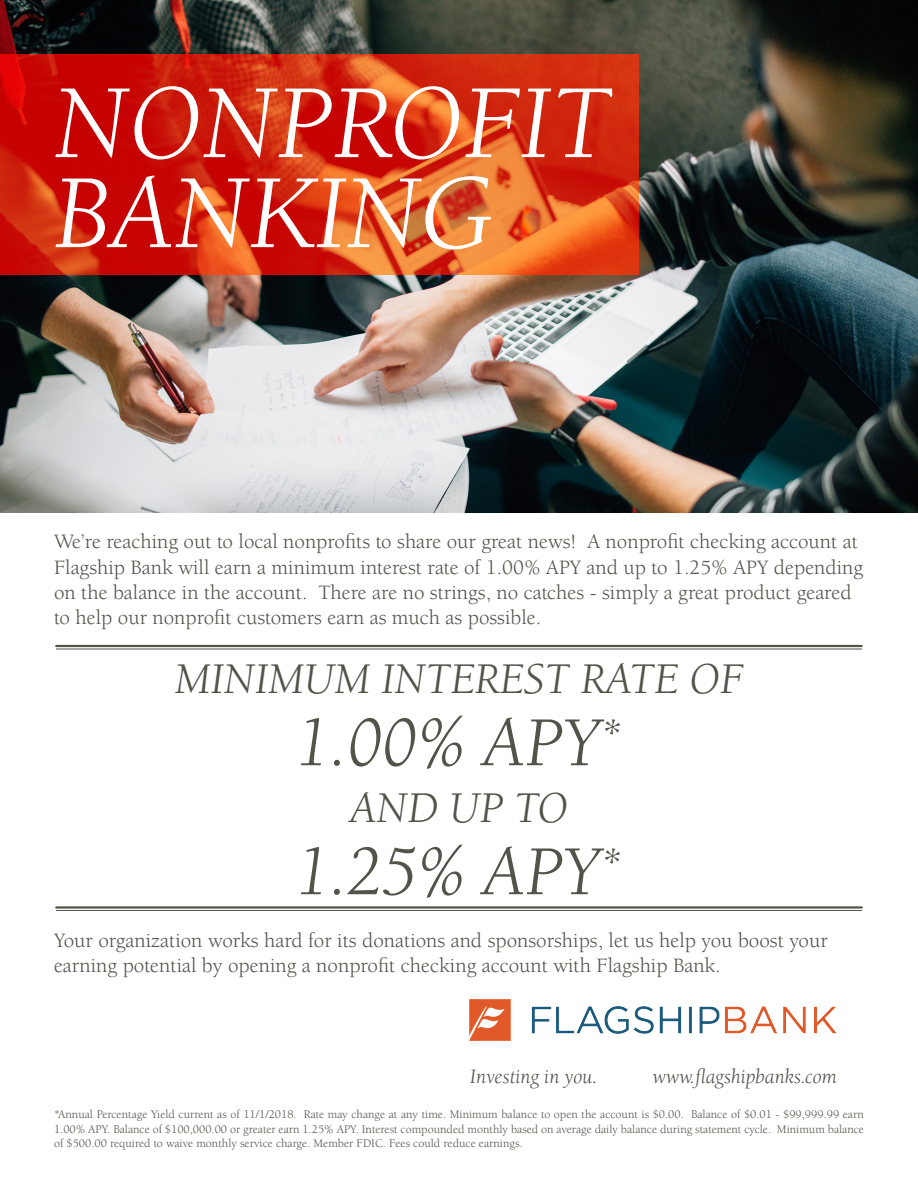
<style>
.page{position:relative;width:918px;height:1188px;background:#fff}
.page>*{position:absolute;margin:0;border:0;box-sizing:border-box;transform-origin:0 0}
.t1{font:italic 108px "Berkeley Std";color:#fff}
.t2{font:italic 72px "Berkeley Std";color:#525349}
.t3{font:italic 45px "Berkeley Std";color:#525349}
.t4{font:21px/25.2px "Berkeley Std";color:#525349}
.t5{font:italic 21px "Berkeley Std";color:#525349}
.t6{font:12px/14.4px "Berkeley Std";color:#525349;text-align:justify}
</style>
<div class="page">
<img style="left:0;top:0;width:918px;height:513px">
<svg style="left:0;top:54px;width:638px;height:220px"></svg>
<img style="left:470px;top:999px;width:367px;height:42px">
<hr style="left:56px;top:645px;width:806px;height:2px;background:#525349">
<hr style="left:56px;top:649px;width:806px;height:1px;background:#525349">
<hr style="left:56px;top:906px;width:806px;height:3px;background:#525349">
<hr style="left:56px;top:910px;width:806px;height:1px;background:#525349">
<p class="t1" style="left:54px;top:66px;width:558px">NONPROFIT</p>
<p class="t1" style="left:54px;top:156px;width:440px">BANKING</p>
<p class="t4" style="left:54px;top:529px;width:811px">We’re reaching out to local nonprofits to share our great news! A nonprofit checking account at Flagship Bank will earn a minimum interest rate of 1.00% APY and up to 1.25% APY depending on the balance in the account. There are no strings, no catches - simply a great product geared to help our nonprofit customers earn as much as possible.</p>
<p class="t3" style="left:175px;top:655px;width:570px">MINIMUM INTEREST RATE OF</p>
<p class="t2" style="left:296px;top:704px;width:328px">1.00% APY<sup>*</sup></p>
<p class="t3" style="left:350px;top:784px;width:220px">AND UP TO</p>
<p class="t2" style="left:296px;top:833px;width:328px">1.25% APY<sup>*</sup></p>
<p class="t4" style="left:54px;top:928px;width:775px">Your organization works hard for its donations and sponsorships, let us help you boost your earning potential by opening a nonprofit checking account with Flagship Bank.</p>
<p class="t5" style="left:470px;top:1065px;width:129px">Investing in you.</p>
<p class="t5" style="left:653px;top:1065px;width:186px">www.flagshipbanks.com</p>
<p class="t6" style="left:54px;top:1108px;width:812px">*Annual Percentage Yield current as of 11/1/2018. Rate may change at any time. Minimum balance to open the account is $0.00. Balance of $0.01 - $99,999.99 earn 1.00% APY. Balance of $100,000.00 or greater earn 1.25% APY. Interest compounded monthly based on average daily balance during statement cycle. Minimum balance of $500.00 required to waive monthly service charge. Member FDIC. Fees could reduce earnings.</p>
</div>
